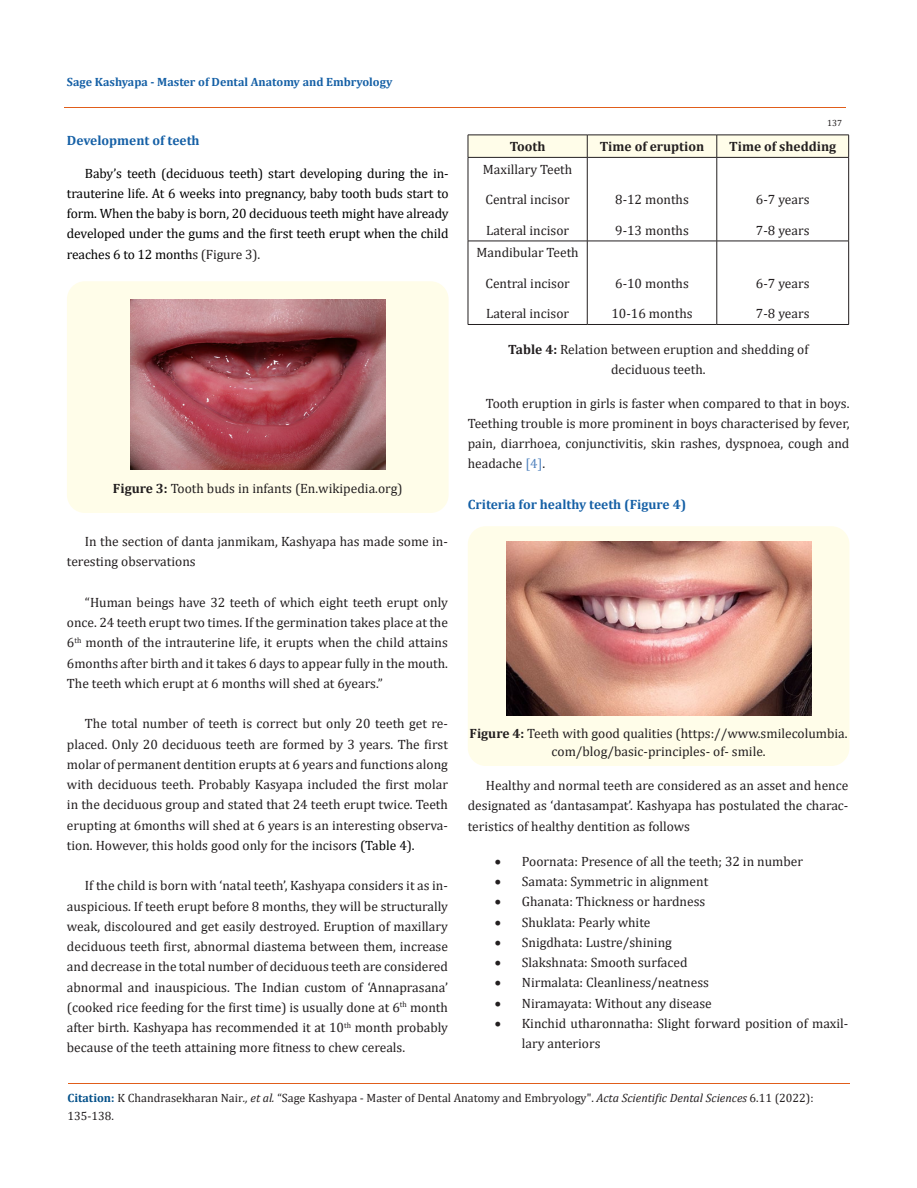
<style>
.page{position:relative;width:917px;height:1188px;background:#fff}
.page>*{position:absolute;margin:0;border:0;box-sizing:border-box;transform-origin:0 0}
.t1{font:13.5px/20.2px "Cambria";color:#231f20;text-align:justify}
.Normal__Web{font:13.5px/20.2px "Cambria";letter-spacing:-.01em;color:#000;text-align:justify}
.t2{font:700 13.5px "Cambria";color:#1560a6}
.t3{font:700 13.5px "Cambria";color:#231f20}
.t4{font:12px/18px "Cambria";color:#231f20}
.t5{font:700 12px "Cambria";color:#1560a6}
.t6{font:9px "Cambria";color:#231f20}
.s1{color:#231f20}
.s2{font-weight:700}
.s3{color:#000}
.s4{color:#4f81bd}
.s5{font-weight:700;color:#035089}
.s6{font-style:italic}
</style>
<div class="page">
<div style="left:67px;top:281px;width:381px;height:232px;background:#fffde9;border-radius:18px"></div>
<img style="left:130px;top:299px;width:255px;height:170px">
<svg style="left:467px;top:135px;width:382px;height:22px;background:#f8f6e2"></svg>
<hr style="left:468px;top:157px;width:119px;height:1px;background:#231f20">
<hr style="left:467px;top:158px;width:1px;height:83px;background:#231f20">
<hr style="left:587px;top:157px;width:129px;height:1px;background:#231f20">
<hr style="left:587px;top:158px;width:1px;height:83px;background:#231f20">
<hr style="left:716px;top:157px;width:132px;height:1px;background:#231f20">
<hr style="left:716px;top:158px;width:1px;height:83px;background:#231f20">
<hr style="left:848px;top:158px;width:1px;height:83px;background:#231f20">
<hr style="left:468px;top:241px;width:119px;height:1px;background:#231f20">
<hr style="left:467px;top:241px;width:1px;height:83px;background:#231f20">
<hr style="left:587px;top:241px;width:129px;height:1px;background:#231f20">
<hr style="left:587px;top:241px;width:1px;height:83px;background:#231f20">
<hr style="left:716px;top:241px;width:132px;height:1px;background:#231f20">
<hr style="left:716px;top:241px;width:1px;height:83px;background:#231f20">
<hr style="left:848px;top:241px;width:1px;height:83px;background:#231f20">
<hr style="left:468px;top:324px;width:119px;height:1px;background:#231f20">
<hr style="left:587px;top:324px;width:129px;height:1px;background:#231f20">
<hr style="left:716px;top:324px;width:132px;height:1px;background:#231f20">
<div style="left:468px;top:526px;width:381px;height:240px;background:#fffde9;border-radius:18px"></div>
<img style="left:506px;top:541px;width:305px;height:174px">
<hr style="left:64px;top:108px;width:781px;height:1px;background:#e05d1a">
<hr style="left:68px;top:1084px;width:781px;height:1px;background:#e05d1a">
<p class="t5" style="left:67px;top:73px;width:327px">Sage Kashyapa - Master of Dental Anatomy and Embryology</p>
<p class="t2" style="left:67px;top:131px;width:134px">Development of teeth</p>
<p class="Normal__Web" style="left:67px;top:163px;width:383px;text-indent:18px">Baby’s teeth (deciduous teeth) start developing during the in&shy;trauterine life. At 6 weeks into pregnancy, baby tooth buds start to form. When the baby is born, 20 deciduous teeth might have already developed under the gums and the first teeth erupt when the child reaches 6 to 12 month<span class="s1">s (Figure 3).</span></p>
<p class="t1" style="left:113px;top:479px;width:291px"><span class="s2">Figure 3:</span> Tooth buds in infants (En.wikipedia.org)</p>
<p class="t1" style="left:67px;top:531px;width:382px;text-indent:18px">In the section of danta janmikam, Kashyapa has made some in&shy;teresting observations</p>
<p class="t1" style="left:67px;top:592px;width:382px;text-indent:18px">“Human beings have 32 teeth of which eight teeth erupt only once. 24 teeth erupt two times. If the germination takes place at the 6<sup>th</sup> month of the intrauterine life, it erupts when the child attains 6months after birth and it takes 6 days to appear fully in the mouth.<br>The teeth which erupt at 6 months will shed at 6years.”</p>
<p class="t1" style="left:67px;top:713px;width:382px;text-indent:18px">The total number of teeth is correct but only 20 teeth get re&shy;placed. Only 20 deciduous teeth are formed by 3 years. The first molar of permanent dentition erupts at 6 years and functions along with deciduous teeth. Probably Kasyapa included the first molar in the deciduous group and stated that 24 teeth erupt twice. Teeth erupting at 6months will shed at 6 years is an interesting observa&shy;tion. However, this holds good only for the incisor<span class="s3">s (Table 4).</span></p>
<p class="t1" style="left:67px;top:875px;width:382px;text-indent:18px">If the child is born with ‘natal teeth’, Kashyapa considers it as in&shy;auspicious. If teeth erupt before 8 months, they will be structurally weak, discoloured and get easily destroyed. Eruption of maxillary deciduous teeth first, abnormal diastema between them, increase and decrease in the total number of deciduous teeth are considered abnormal and inauspicious. The Indian custom of ‘Annaprasana’ (cooked rice feeding for the first time) is usually done at 6<sup>th</sup> month after birth. Kashyapa has recommended it at 10<sup>th</sup> month probably because of the teeth attaining more fitness to chew cereals.</p>
<p class="t6" style="left:827px;top:118px;width:16px">137</p>
<p class="t3" style="left:509px;top:137px;width:37px">Tooth</p>
<p class="t3" style="left:599px;top:137px;width:106px">Time of eruption</p>
<p class="t3" style="left:729px;top:137px;width:109px">Time of shedding</p>
<p class="t1" style="left:483px;top:159px;width:91px">Maxillary Teeth</p>
<p class="t1" style="left:485px;top:190px;width:86px">Central incisor</p>
<p class="t1" style="left:486px;top:220px;width:84px">Lateral incisor</p>
<p class="t1" style="left:615px;top:190px;width:75px">8-12 months</p>
<p class="t1" style="left:615px;top:220px;width:75px">9-13 months</p>
<p class="t1" style="left:756px;top:190px;width:55px">6-7 years</p>
<p class="t1" style="left:756px;top:220px;width:55px">7-8 years</p>
<p class="t1" style="left:476px;top:243px;width:104px">Mandibular Teeth</p>
<p class="t1" style="left:485px;top:273px;width:86px">Central incisor</p>
<p class="t1" style="left:486px;top:304px;width:84px">Lateral incisor</p>
<p class="t1" style="left:615px;top:273px;width:75px">6-10 months</p>
<p class="t1" style="left:611px;top:304px;width:83px">10-16 months</p>
<p class="t1" style="left:756px;top:273px;width:55px">6-7 years</p>
<p class="t1" style="left:756px;top:304px;width:55px">7-8 years</p>
<p class="t1" style="left:508px;top:339px;width:302px;text-align:center"><span class="s2">Table 4:</span> Relation between eruption and shedding of deciduous teeth.</p>
<p class="t1" style="left:468px;top:393px;width:383px;text-indent:18px">Tooth eruption in girls is faster when compared to that in boys.<br>Teething trouble is more prominent in boys characterised by fever, pain, diarrhoea, conjunctivitis, skin rashes, dyspnoea, cough and headache <span class="s4">[4]</span>.</p>
<p class="t2" style="left:468px;top:495px;width:220px">Criteria for healthy teeth (Figure 4)</p>
<p class="t1" style="left:469px;top:725px;width:379px;line-height:18px;text-align:center"><span class="s2">Figure 4:</span> Teeth with good qualities (https://www.smilecolumbia. com/blog/basic-principles- of- smile.</p>
<p class="t1" style="left:468px;top:775px;width:382px;text-indent:18px">Healthy and normal teeth are considered as an asset and hence designated as ‘dantasampat’. Kashyapa has postulated the charac&shy;teristics of healthy dentition as follows</p>
<p class="t1" style="left:495px;top:851px;width:310px">• Poornata: Presence of all the teeth; 32 in number</p>
<p class="t1" style="left:495px;top:871px;width:215px">• Samata: Symmetric in alignment</p>
<p class="t1" style="left:495px;top:892px;width:212px">• Ghanata: Thickness or hardness</p>
<p class="t1" style="left:495px;top:912px;width:157px">• Shuklata: Pearly white</p>
<p class="t1" style="left:495px;top:932px;width:179px">• Snigdhata: Lustre/shining</p>
<p class="t1" style="left:495px;top:952px;width:194px">• Slakshnata: Smooth surfaced</p>
<p class="t1" style="left:495px;top:973px;width:216px">• Nirmalata: Cleanliness/neatness</p>
<p class="t1" style="left:495px;top:993px;width:218px">• Niramayata: Without any disease</p>
<p class="t1" style="left:522px;top:1013px;width:328px;text-indent:-27px">• Kinchid utharonnatha: Slight forward position of maxil&shy;lary anteriors</p>
<p class="t4" style="left:68px;top:1089px;width:747px"><span class="s5">Citation:</span> K Chandrasekharan Nair<span class="s6">., et al.</span> “Sage Kashyapa - Master of Dental Anatomy and Embryology". <span class="s6">Acta Scientific Dental Sciences</span> 6.11 (2022):<br>135-138.</p>
</div>
